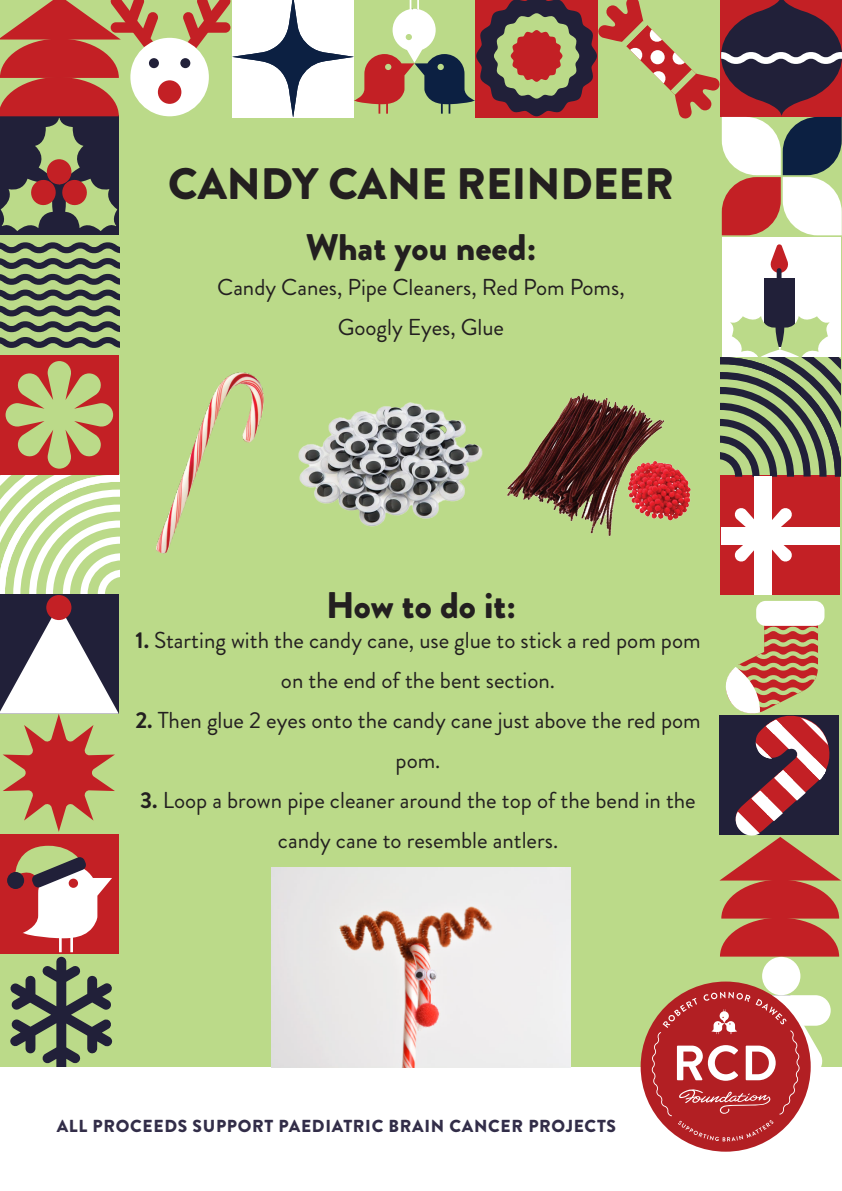
<style>
.page{position:relative;width:842px;height:1191px;background:#fff}
.page>*{position:absolute;margin:0;border:0;box-sizing:border-box;transform-origin:0 0}
.t1{font:900 44px "Brandon Grotesque";color:#231f20}
.t2{font:900 37px "Brandon Grotesque";color:#231f20}
.t3{font:23px/40px "Brandon Grotesque";color:#231f20;text-align:center}
.t4{font:900 17.4px "Brandon Grotesque";letter-spacing:.04em;color:#322d48}
.s1{font-weight:700}
</style>
<div class="page">
<div style="left:0;top:0;width:842px;height:555px;background:#bbda89"></div>
<div style="left:0;top:555px;width:842px;height:512px;background:#bbda89"></div>
<div style="left:720px;top:475px;width:120px;height:120px;background:#c32025"></div>
<svg style="left:0;top:474px;width:119px;height:120px"></svg>
<div style="left:762px;top:957px;width:38px;height:38px;background:#fff;border-radius:50%"></div>
<div style="left:0;top:594px;width:119px;height:119px;background:#212039"></div>
<div style="left:0;top:834px;width:119px;height:119px;background:#c32025"></div>
<div style="left:0;top:115px;width:119px;height:119px;background:#212039"></div>
<div style="left:722px;top:237px;width:119px;height:120px;background:#fff"></div>
<div style="left:0;top:355px;width:119px;height:119px;background:#c32025"></div>
<div style="left:46px;top:595px;width:25px;height:25px;background:#c32025;border-radius:50%"></div>
<div style="left:755px;top:476px;width:17px;height:119px;background:#fff"></div>
<svg style="left:734px;top:507px;width:58px;height:55px"></svg>
<svg style="left:0;top:605px;width:119px;height:227px"></svg>
<div style="left:130px;top:38px;width:79px;height:78px;background:#fff;border-radius:50%"></div>
<div style="left:158px;top:80px;width:23px;height:24px;background:#c32025;border-radius:50%"></div>
<svg style="left:180px;top:58px;width:10px;height:10px"></svg>
<div style="left:721px;top:527px;width:119px;height:17px;background:#fff"></div>
<svg style="left:0;top:242px;width:119px;height:106px;background:#778865"></svg>
<svg style="left:6px;top:361px;width:107px;height:107px"></svg>
<svg style="left:0;top:845px;width:483px;height:222px;background:#b2b77d"></svg>
<svg style="left:769px;top:244px;width:20px;height:35px"></svg>
<div style="left:764px;top:279px;width:31px;height:68px;background:#212039"></div>
<svg style="left:721px;top:316px;width:119px;height:161px;background:#899876"></svg>
<svg style="left:182px;top:0;width:660px;height:235px;background:#afae82"></svg>
<div style="left:650px;top:50px;width:15px;height:14px;background:#fff;border-radius:50%"></div>
<svg style="left:0;top:0;width:159px;height:231px"></svg>
<svg style="left:641px;top:981px;width:190px;height:170px"></svg>
<div style="left:756px;top:601px;width:68px;height:25px;background:#fff;border-radius:9px"></div>
<svg style="left:719px;top:610px;width:123px;height:346px;background:#a4715e"></svg>
<img style="left:156px;top:372px;width:108px;height:181px">
<img style="left:298px;top:372px;width:185px;height:185px">
<img style="left:507px;top:372px;width:184px;height:184px">
<img style="left:271px;top:867px;width:299px;height:200px">
<h1 class="t1" style="left:168px;top:153px;width:507px">CANDY CANE REINDEER</h1>
<h2 class="t2" style="left:306px;top:221px;width:232px">What you need:</h2>
<p class="t3" style="left:217px;top:267px;width:409px">Candy Canes, Pipe Cleaners, Red Pom Poms,<br>Googly Eyes, Glue</p>
<h2 class="t2" style="left:326px;top:578px;width:191px">How to do it:</h2>
<p class="t3" style="left:135px;top:620px;width:567px"><span class="s1">1.</span> Starting with the candy cane, use glue to stick a red pom pom on the end of the bent section.</p>
<p class="t3" style="left:135px;top:700px;width:567px"><span class="s1">2.</span> Then glue 2 eyes onto the candy cane just above the red pom pom.</p>
<p class="t3" style="left:140px;top:780px;width:557px"><span class="s1">3.</span> Loop a brown pipe cleaner around the top of the bend in the candy cane to resemble antlers.</p>
<p class="t4" style="left:57px;top:1113px;width:561px">ALL PROCEEDS SUPPORT PAEDIATRIC BRAIN CANCER PROJECTS</p>
</div>
